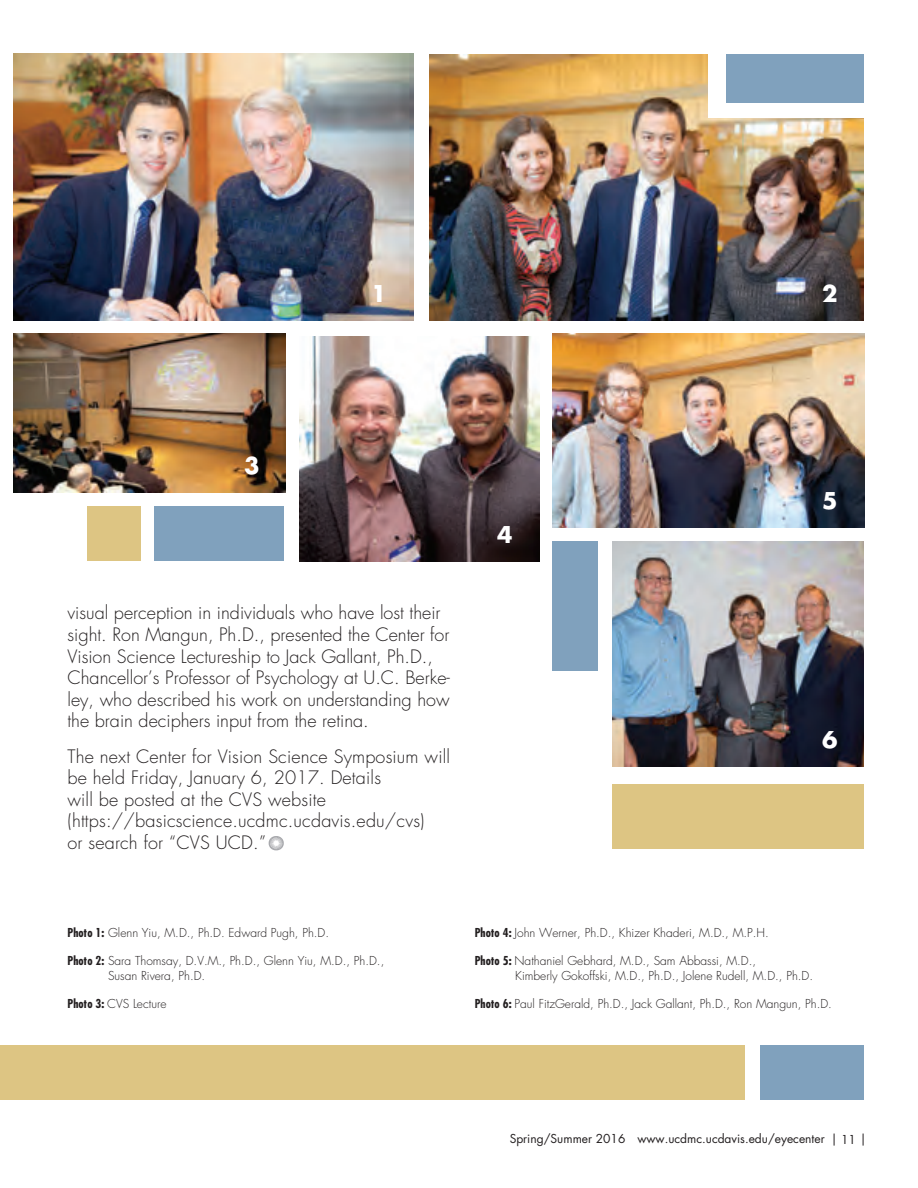
<style>
.page{position:relative;width:918px;height:1188px;background:#fff}
.page>*{position:absolute;margin:0;border:0;box-sizing:border-box;transform-origin:0 0}
.t1{font:700 22.5px "Futura";color:#fff}
.t2{font:300 18px/21.6px "Futura";color:#231f20}
.t3{font:300 12px/14.4px "Futura";color:#231f20}
.t4{font:12px "Futura";color:#231f20}
.s1{font-weight:700;font-stretch:condensed}
</style>
<div class="page">
<img style="left:430px;top:54px;width:434px;height:266px">
<img style="left:14px;top:54px;width:399px;height:266px">
<img style="left:553px;top:334px;width:311px;height:193px">
<img style="left:14px;top:334px;width:272px;height:159px">
<img style="left:612px;top:541px;width:252px;height:225px">
<img style="left:299px;top:336px;width:240px;height:225px">
<svg style="left:268px;top:836px;width:16px;height:15px"></svg>
<div style="left:155px;top:507px;width:129px;height:54px;background:#80a1bd"></div>
<div style="left:612px;top:784px;width:252px;height:65px;background:#ddc583"></div>
<div style="left:553px;top:541px;width:45px;height:129px;background:#80a1bd"></div>
<div style="left:87px;top:507px;width:54px;height:54px;background:#ddc583"></div>
<div style="left:708px;top:25px;width:166px;height:93px;background:#fff"></div>
<div style="left:727px;top:54px;width:137px;height:48px;background:#80a1bd"></div>
<div style="left:760px;top:1046px;width:104px;height:54px;background:#80a1bd"></div>
<div style="left:0;top:1046px;width:745px;height:54px;background:#ddc583"></div>
<p class="t1" style="left:244px;top:451px;width:17px">3</p>
<p class="t1" style="left:371px;top:279px;width:17px">1</p>
<p class="t1" style="left:822px;top:279px;width:17px">2</p>
<p class="t1" style="left:497px;top:519px;width:17px">4</p>
<p class="t1" style="left:822px;top:485px;width:17px">5</p>
<p class="t2" style="left:68px;top:603px;width:384px">visual perception in individuals who have lost their sight. Ron Mangun, Ph.D., presented the Center for Vision Science Lectureship to Jack Gallant, Ph.D., Chancellor’s Professor of Psychology at U.C. Berke&shy;ley, who described his work on understanding how the brain deciphers input from the retina.</p>
<p class="t2" style="left:68px;top:746px;width:384px">The next Center for Vision Science Symposium will be held Friday, January 6, 2017. Details<br>will be posted at the CVS website (https://basicscience.ucdmc.ucdavis.edu/cvs)<br>or search for “CVS UCD.”</p>
<p class="t1" style="left:822px;top:724px;width:17px">6</p>
<p class="t3" style="left:68px;top:926px;width:263px"><span class="s1">Photo 1:</span> Glenn Yiu, M.D., Ph.D. Edward Pugh, Ph.D.</p>
<p class="t3" style="left:108px;top:954px;width:278px;text-indent:-40px"><span class="s1">Photo 2:</span> Sara Thomsay, D.V.M., Ph.D., Glenn Yiu, M.D., Ph.D.,<br>Susan Rivera, Ph.D.</p>
<p class="t3" style="left:68px;top:996px;width:100px"><span class="s1">Photo 3:</span> CVS Lecture</p>
<p class="t3" style="left:475px;top:926px;width:296px"><span class="s1">Photo 4:</span> John Werner, Ph.D., Khizer Khaderi, M.D., M.P.H.</p>
<p class="t3" style="left:515px;top:954px;width:299px;text-indent:-40px"><span class="s1">Photo 5:</span> Nathaniel Gebhard, M.D., Sam Abbassi, M.D.,<br>Kimberly Gokoffski, M.D., Ph.D., Jolene Rudell, M.D., Ph.D.</p>
<p class="t3" style="left:475px;top:996px;width:359px"><span class="s1">Photo 6:</span> Paul FitzGerald, Ph.D., Jack Gallant, Ph.D., Ron Mangun, Ph.D.</p>
<p class="t4" style="left:510px;top:1131px;width:358px">Spring/Summer 2016 www.ucdmc.ucdavis.edu/eyecenter | 11 |</p>
</div>
